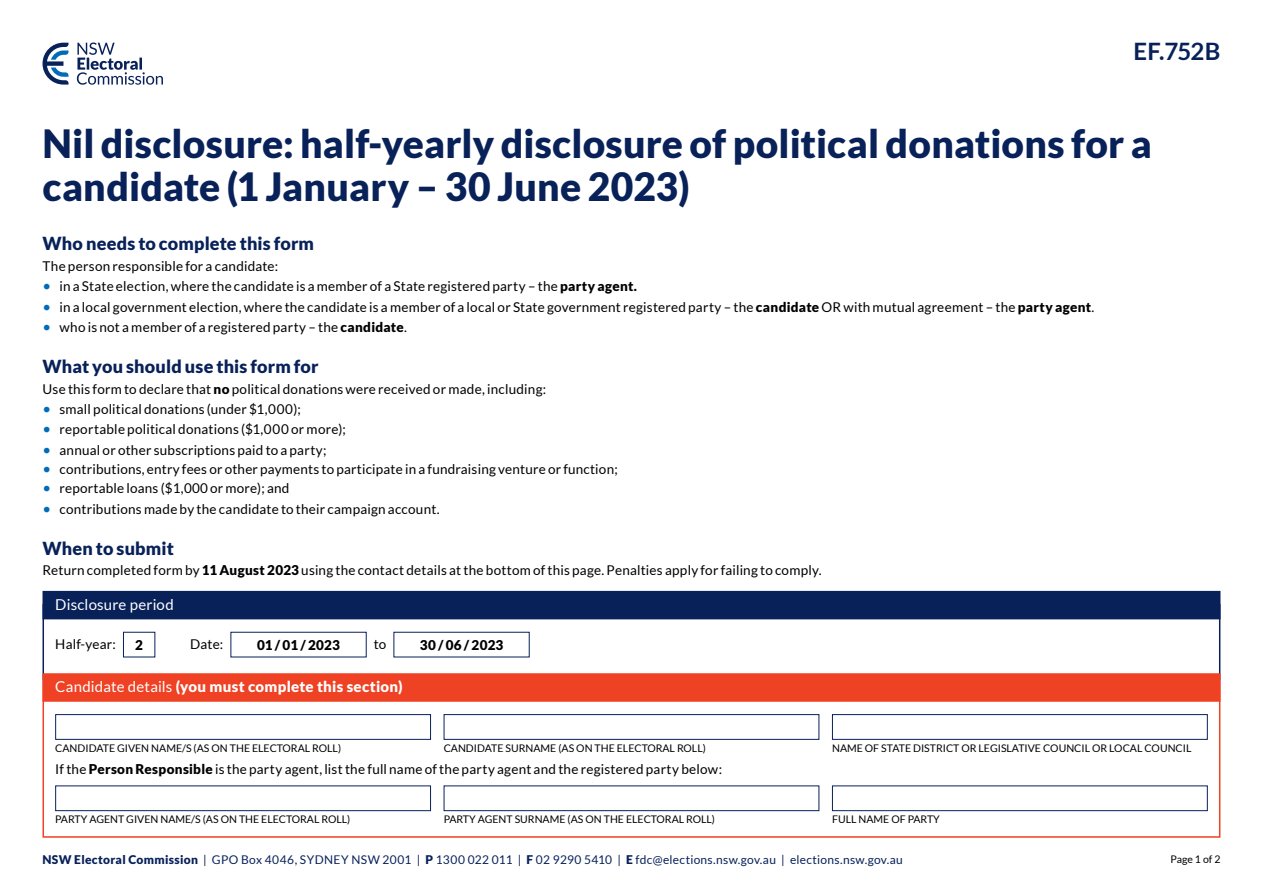
<style>
.page{position:relative;width:1263px;height:893px;background:#fff}
.page>*{position:absolute;margin:0;border:0;box-sizing:border-box;transform-origin:0 0}
.Title_1_header{font:900 39px/43.5px "Lato";letter-spacing:.005em;color:#082159}
.t1{font:700 24px "Lato";letter-spacing:-.015em;color:#082159}
.Content_subheadings{font:900 18px "Lato";letter-spacing:.01em;color:#082159}
.Section_heading_H1{font:900 15px "Lato";letter-spacing:.02em;color:#fff}
.Section_heading_H1-2{font:15px "Lato";letter-spacing:.015em;color:#fff}
.Bullet_1{font:13.5px "Lato";letter-spacing:.015em;color:#000}
.Body_copy_9pt{font:13.5px "Lato";letter-spacing:.015em;color:#000}
.Table_body_copy{font:13.5px "Lato";letter-spacing:.02em;color:#000}
.Bullet_1_last{font:13.5px "Lato";letter-spacing:.015em;color:#000}
.Body_copy_9pt_before{font:13.5px "Lato";letter-spacing:.015em;color:#000}
.Body_copy_9pt-2{font:900 13.5px "Lato";letter-spacing:.01em;color:#000}
.t2{font:12px "Lato";letter-spacing:.025em;color:#082159}
.Field_copy{font:10.5px "Lato";color:#000}
.s1{font-size:15px;color:#006bb7}
.s2{font-weight:900}
.s3{font-weight:400}
</style>
<div class="page">
<div style="left:43px;top:680px;width:1177px;height:158px;border:2px solid #ef4123"></div>
<svg style="left:43px;top:43px;width:26px;height:42px"></svg>
<svg style="left:77px;top:43px;width:86px;height:42px"></svg>
<div style="left:43px;top:591px;width:1177px;height:28px;background:#082159"></div>
<div style="left:43px;top:673px;width:1177px;height:29px;background:#ef4123"></div>
<div style="left:55px;top:714px;width:376px;height:26px;background:#fff;border:1px solid #082159"></div>
<div style="left:444px;top:714px;width:375px;height:26px;background:#fff;border:1px solid #082159"></div>
<div style="left:832px;top:714px;width:376px;height:26px;background:#fff;border:1px solid #082159"></div>
<div style="left:55px;top:785px;width:376px;height:26px;background:#fff;border:1px solid #082159"></div>
<div style="left:444px;top:785px;width:375px;height:26px;background:#fff;border:1px solid #082159"></div>
<div style="left:832px;top:785px;width:376px;height:26px;background:#fff;border:1px solid #082159"></div>
<h2 class="t1" style="left:1134px;top:37px;width:88px">EF.752B</h2>
<p class="Title_1_header" style="left:43px;top:121px;width:1111px">Nil disclosure: half-yearly disclosure of political donations for a candidate (1 January – 30 June 2023)</p>
<h1 class="Content_subheadings" style="left:43px;top:233px;width:273px">Who needs to complete this form</h1>
<p class="Body_copy_9pt" style="left:43px;top:259px;width:237px">The person responsible for a candidate:</p>
<p class="Bullet_1" style="left:43px;top:279px;width:596px"><span class="s1">•</span> in a State election, where the candidate is a member of a State registered party – the <span class="s2">party agent.</span></p>
<p class="Bullet_1" style="left:43px;top:299px;width:1053px"><span class="s1">•</span> in a local government election, where the candidate is a member of a local or State government registered party – the <span class="s2">candidate</span> OR with mutual agreement – the <span class="s2">party agent</span>.</p>
<p class="Bullet_1_last" style="left:43px;top:320px;width:366px"><span class="s1">•</span> who is not a member of a registered party – the <span class="s2">candidate</span>.</p>
<h1 class="Content_subheadings" style="left:43px;top:356px;width:278px">What you should use this form for</h1>
<p class="Body_copy_9pt_before" style="left:43px;top:381px;width:505px">Use this form to declare that <span class="s2">no</span> political donations were received or made, including:</p>
<p class="Bullet_1" style="left:43px;top:402px;width:260px"><span class="s1">•</span> small political donations (under $1,000);</p>
<p class="Bullet_1" style="left:43px;top:422px;width:305px"><span class="s1">•</span> reportable political donations ($1,000 or more);</p>
<p class="Bullet_1" style="left:43px;top:442px;width:286px"><span class="s1">•</span> annual or other subscriptions paid to a party;</p>
<p class="Bullet_1" style="left:43px;top:462px;width:577px"><span class="s1">•</span> contributions, entry fees or other payments to participate in a fundraising venture or function;</p>
<p class="Bullet_1" style="left:43px;top:481px;width:248px"><span class="s1">•</span> reportable loans ($1,000 or more); and</p>
<p class="Bullet_1_last" style="left:43px;top:501px;width:399px"><span class="s1">•</span> contributions made by the candidate to their campaign account.</p>
<h1 class="Content_subheadings" style="left:43px;top:537px;width:133px">When to submit</h1>
<p class="Body_copy_9pt" style="left:43px;top:563px;width:780px">Return completed form by <span class="s2">11 August 2023</span> using the contact details at the bottom of this page. Penalties apply for failing to comply.</p>
<h1 class="Section_heading_H1-2" style="left:55px;top:596px;width:120px">Disclosure period</h1>
<p class="Table_body_copy" style="left:55px;top:636px;width:62px">Half-year:</p>
<p class="Body_copy_9pt-2" style="left:135px;top:637px;width:9px">2</p>
<p class="Table_body_copy" style="left:190px;top:636px;width:35px">Date:</p>
<p class="Body_copy_9pt-2" style="left:257px;top:637px;width:84px">01 / 01 / 2023</p>
<p class="Table_body_copy" style="left:374px;top:636px;width:14px">to</p>
<p class="Body_copy_9pt-2" style="left:420px;top:637px;width:85px">30 / 06 / 2023</p>
<p class="Section_heading_H1" style="left:55px;top:678px;width:349px"><span class="s3">Candidate details</span> (you must complete this section)</p>
<p class="Field_copy" style="left:55px;top:742px;width:287px">CANDIDATE GIVEN NAME/S (AS ON THE ELECTORAL ROLL)</p>
<p class="Field_copy" style="left:444px;top:742px;width:264px">CANDIDATE SURNAME (AS ON THE ELECTORAL ROLL)</p>
<p class="Field_copy" style="left:832px;top:742px;width:361px">NAME OF STATE DISTRICT OR LEGISLATIVE COUNCIL OR LOCAL COUNCIL</p>
<p class="Table_body_copy" style="left:55px;top:762px;width:668px">If the <span class="s2">Person Responsible</span> is the party agent, list the full name of the party agent and the registered party below:</p>
<p class="Field_copy" style="left:55px;top:813px;width:297px">PARTY AGENT GIVEN NAME/S (AS ON THE ELECTORAL ROLL)</p>
<p class="Field_copy" style="left:444px;top:813px;width:273px">PARTY AGENT SURNAME (AS ON THE ELECTORAL ROLL)</p>
<p class="Field_copy" style="left:832px;top:813px;width:109px">FULL NAME OF PARTY</p>
<p class="t2" style="left:43px;top:853px;width:862px"><span class="s2">NSW Electoral Commission</span> | GPO Box 4046, SYDNEY NSW 2001 | <span class="s2">P</span> 1300 022 011 | <span class="s2">F</span> 02 9290 5410 | <span class="s2">E</span> fdc@elections.nsw.gov.au | elections.nsw.gov.au</p>
<p class="Field_copy" style="left:1170px;top:853px;width:51px">Page 1 of 2</p>
</div>
